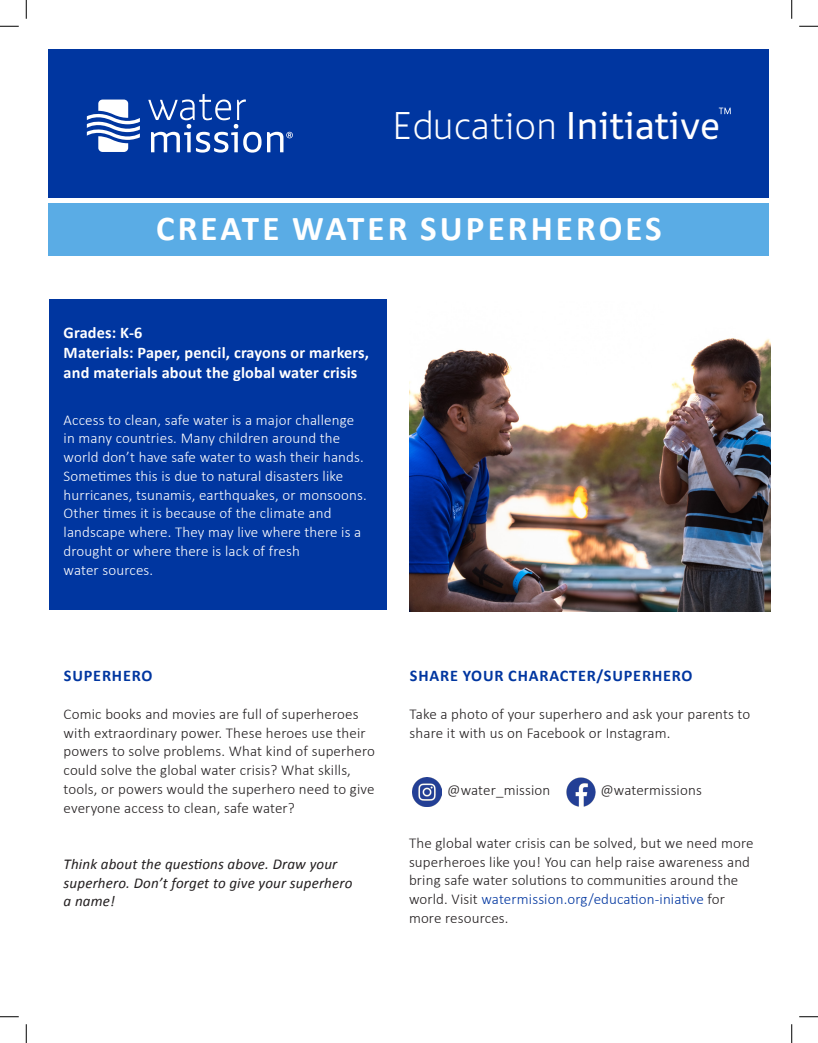
<style>
.page{position:relative;width:818px;height:1043px;background:#fff}
.page>*{position:absolute;margin:0;border:0;box-sizing:border-box;transform-origin:0 0}
.t1{font:38.38px "Smidswater";color:#fff}
.t2{font:700 35px "Calibri";letter-spacing:.09em;color:#fff}
.t3{font:700 16.25px/20px "Calibri";letter-spacing:.01em;color:#fff}
.t4{font:700 16.25px "Calibri";letter-spacing:.05em;color:#0036a0}
.t5{font:300 15px/18.8px "Calibri";letter-spacing:.01em;color:#231f20}
.t6{font:300 15px/18.8px "Calibri";letter-spacing:.01em;color:#fff}
.t7{font:italic 15px/18.8px "Calibri";letter-spacing:.01em;color:#231f20}
.s1{font-weight:300}
.s2{color:#0036a0}
</style>
<div class="page">
<div style="left:49px;top:299px;width:337px;height:311px;background:#0036a0"></div>
<div style="left:49px;top:49px;width:720px;height:149px;background:#0036a0"></div>
<div style="left:49px;top:203px;width:720px;height:52px;background:#5aace5"></div>
<img style="left:409px;top:338px;width:361px;height:273px">
<img style="left:412px;top:777px;width:29px;height:29px">
<img style="left:566px;top:777px;width:29px;height:29px">
<svg style="left:718px;top:108px;width:12px;height:6px"></svg>
<svg style="left:87px;top:100px;width:53px;height:52px"></svg>
<svg style="left:148px;top:94px;width:145px;height:59px"></svg>
<svg style="left:0;top:25px;width:19px;height:2px"></svg>
<svg style="left:799px;top:25px;width:19px;height:2px"></svg>
<svg style="left:0;top:1016px;width:19px;height:1px"></svg>
<svg style="left:799px;top:1016px;width:19px;height:1px"></svg>
<svg style="left:25px;top:0;width:2px;height:19px"></svg>
<svg style="left:25px;top:1024px;width:2px;height:18px"></svg>
<svg style="left:791px;top:0;width:1px;height:19px"></svg>
<svg style="left:791px;top:1024px;width:1px;height:18px"></svg>
<h1 class="t1" style="left:392px;top:103px;width:329px"><span class="s1">Education</span> Initiative</h1>
<p class="t2" style="left:156px;top:206px;width:507px">CREATE WATER SUPERHEROES</p>
<p class="t3" style="left:64px;top:322px;width:80px">Grades: K-6</p>
<p class="t3" style="left:64px;top:342px;width:307px">Materials: Paper, pencil, crayons or markers, and materials about the global water crisis</p>
<p class="t6" style="left:64px;top:410px;width:304px">Access to clean, safe water is a major challenge in many countries. Many children around the world don’t have safe water to wash their hands.<br>Sometimes this is due to natural disasters like hurricanes, tsunamis, earthquakes, or monsoons.<br>Other times it is because of the climate and landscape where. They may live where there is a drought or where there is lack of fresh<br>water sources.</p>
<p class="t4" style="left:64px;top:666px;width:90px">SUPERHERO</p>
<p class="t5" style="left:64px;top:704px;width:313px">Comic books and movies are full of superheroes with extraordinary power. These heroes use their powers to solve problems. What kind of superhero could solve the global water crisis? What skills, tools, or powers would the superhero need to give everyone access to clean, safe water?</p>
<p class="t7" style="left:64px;top:854px;width:290px">Think about the questions above. Draw your superhero. Don’t forget to give your superhero a name!</p>
<p class="t4" style="left:410px;top:666px;width:284px">SHARE YOUR CHARACTER/SUPERHERO</p>
<p class="t5" style="left:409px;top:704px;width:342px">Take a photo of your superhero and ask your parents to share it with us on Facebook or Instagram.</p>
<p class="t5" style="left:447px;top:781px;width:105px">@water_mission</p>
<p class="t5" style="left:600px;top:781px;width:103px">@watermissions</p>
<p class="t5" style="left:409px;top:833px;width:346px">The global water crisis can be solved, but we need more superheroes like you! You can help raise awareness and bring safe water solutions to communities around the world. Visit <span class="s2">watermission.org/education-iniative</span> for more resources.</p>
</div>
